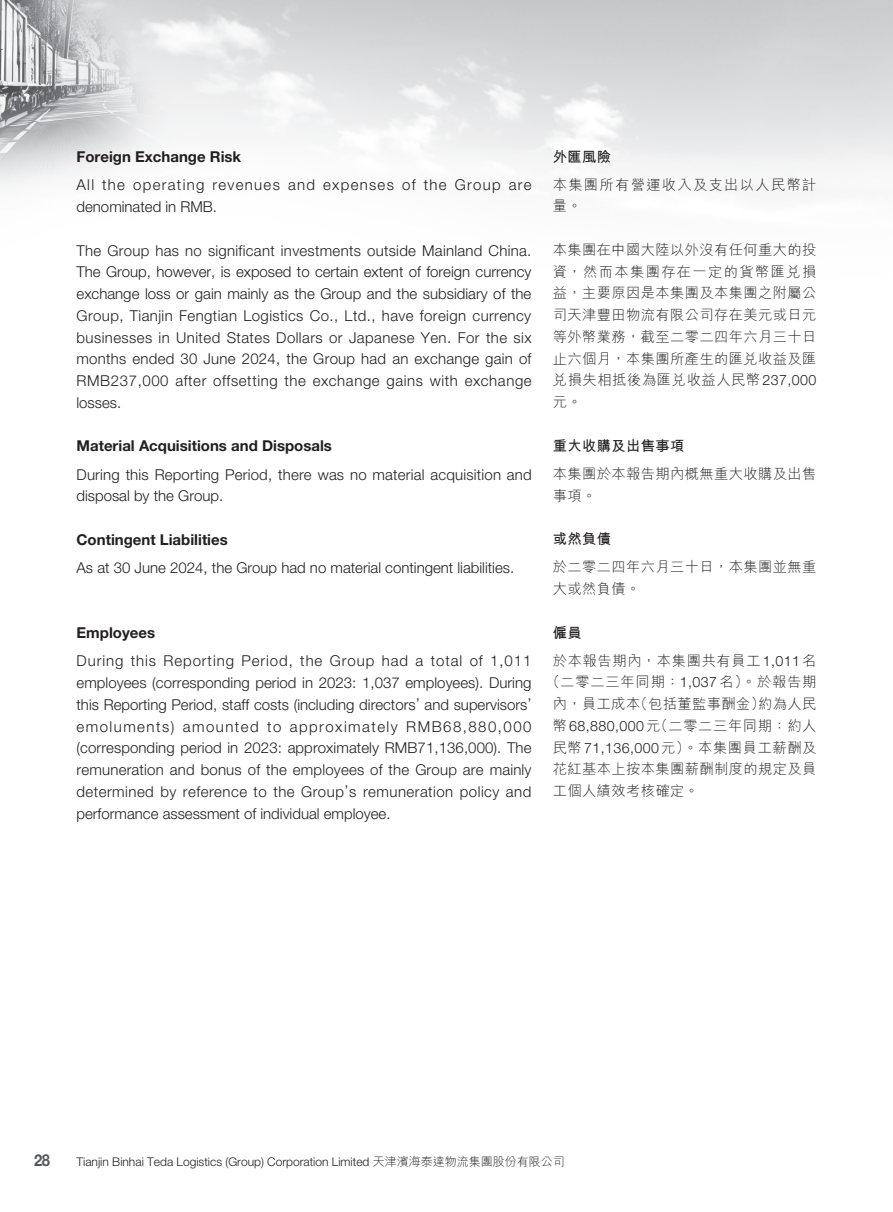
<style>
.page{position:relative;width:893px;height:1212px;background:#fff}
.page>*{position:absolute;margin:0;border:0;box-sizing:border-box;transform-origin:0 0}
.t1{font:700 16.5px "Helvetica Neue LT Std";color:#57585a;scale:.9 1}
._1__內文{font:300 15px/21.8px "Helvetica Neue LT Std";letter-spacing:.015em;color:#231f20;text-align:justify}
._4__副標題{font:700 15px "Helvetica Neue LT Std";color:#231f20}
._1__內文-2{font:300 15px/21.8px "Helvetica Neue LT Std";letter-spacing:.085em;color:#231f20}
._6__內文---C{font:300 14.25px/21.8px "M Hei HK";letter-spacing:.03em;color:#231f20}
._6__內文---C-2{font:300 14.25px "M Hei HK";letter-spacing:.055em;color:#231f20}
._9___副標題---C{font:700 14.25px "M Hei HK";letter-spacing:.03em;color:#231f20}
._6__內文---C-3{font:300 14.25px/21.8px "M Hei HK";letter-spacing:.095em;color:#231f20}
.t2{font:300 12px "Helvetica Neue LT Std";color:#231f20}
.s1{font-family:"Helvetica Neue LT Std"}
.s2{font-family:"M Hei HK"}
</style>
<div class="page">
<img style="left:0;top:0;width:892px;height:187px">
<p class="_4__副標題" style="left:77px;top:148px;width:166px">Foreign Exchange Risk</p>
<p class="_1__內文-2" style="left:77px;top:174px;width:457px">All the operating revenues and expenses of the Group are denominated in RMB.</p>
<p class="_1__內文" style="left:77px;top:239px;width:457px">The Group has no significant investments outside Mainland China.<br>The Group, however, is exposed to certain extent of foreign currency exchange loss or gain mainly as the Group and the subsidiary of the Group, Tianjin Fengtian Logistics Co., Ltd., have foreign currency businesses in United States Dollars or Japanese Yen. For the six months ended 30 June 2024, the Group had an exchange gain of RMB237,000 after offsetting the exchange gains with exchange losses.</p>
<p class="_4__副標題" style="left:77px;top:437px;width:257px">Material Acquisitions and Disposals</p>
<p class="_1__內文" style="left:77px;top:463px;width:457px">During this Reporting Period, there was no material acquisition and disposal by the Group.</p>
<p class="_4__副標題" style="left:77px;top:530px;width:153px">Contingent Liabilities</p>
<p class="_1__內文" style="left:77px;top:556px;width:439px">As at 30 June 2024, the Group had no material contingent liabilities.</p>
<p class="_4__副標題" style="left:77px;top:623px;width:80px">Employees</p>
<p class="_1__內文" style="left:77px;top:650px;width:456px">During this Reporting Period, the Group had a total of 1,011 employees (corresponding period in 2023: 1,037 employees). During this Reporting Period, staff costs (including directors’ and supervisors’ emoluments) amounted to approximately RMB68,880,000 (corresponding period in 2023: approximately RMB71,136,000). The remuneration and bonus of the employees of the Group are mainly determined by reference to the Group’s remuneration policy and performance assessment of individual employee.</p>
<p class="_9___副標題---C" style="left:553px;top:146px;width:60px">外匯風險</p>
<p class="_6__內文---C-3" style="left:553px;top:173px;width:265px">本集團所有營運收入及支出以人民幣計量。</p>
<p class="_6__內文---C" style="left:553px;top:239px;width:265px;text-align:justify">本集團在中國大陸以外沒有任何重大的投資，然而本集團存在一定的貨幣匯兌損益，主要原因是本集團及本集團之附屬公司天津豐田物流有限公司存在美元或日元等外幣業務，截至二零二四年六月三十日止六個月，本集團所產生的匯兌收益及匯兌損失相抵後為匯兌收益人民幣<span class="s1">237,000</span>元。</p>
<p class="_9___副標題---C" style="left:553px;top:435px;width:133px">重大收購及出售事項</p>
<p class="_6__內文---C" style="left:553px;top:462px;width:265px">本集團於本報告期內概無重大收購及出售事項。</p>
<p class="_9___副標題---C" style="left:553px;top:528px;width:60px">或然負債</p>
<p class="_6__內文---C" style="left:553px;top:556px;width:265px">於二零二四年六月三十日，本集團並無重大或然負債。</p>
<p class="_9___副標題---C" style="left:553px;top:622px;width:30px">僱員</p>
<p class="_6__內文---C" style="left:553px;top:649px;width:265px">於本報告期內，本集團共有員工<span class="s1">1,011</span>名</p>
<p class="_6__內文---C-2" style="left:546px;top:675px;width:272px">（二零二三年同期：<span class="s1">1,037</span>名）。於報告期</p>
<p class="_6__內文---C" style="left:553px;top:693px;width:265px">內，員工成本（包括董監事酬金）約為人民</p>
<p class="_6__內文---C" style="left:553px;top:714px;width:265px">幣<span class="s1">68,880,000</span>元（二零二三年同期：約人</p>
<p class="_6__內文---C" style="left:553px;top:736px;width:265px">民幣<span class="s1">71,136,000</span>元）。本集團員工薪酬及</p>
<p class="_6__內文---C" style="left:553px;top:758px;width:265px">花紅基本上按本集團薪酬制度的規定及員</p>
<p class="_6__內文---C" style="left:553px;top:780px;width:148px">工個人績效考核確定。</p>
<p class="t1" style="left:34px;top:1149px;width:19px">28</p>
<p class="t2" style="left:77px;top:1154px;width:490px">Tianjin Binhai Teda Logistics (Group) Corporation Limited <span class="s2">天津濱海泰達物流集團股份有限公司</span></p>
</div>
